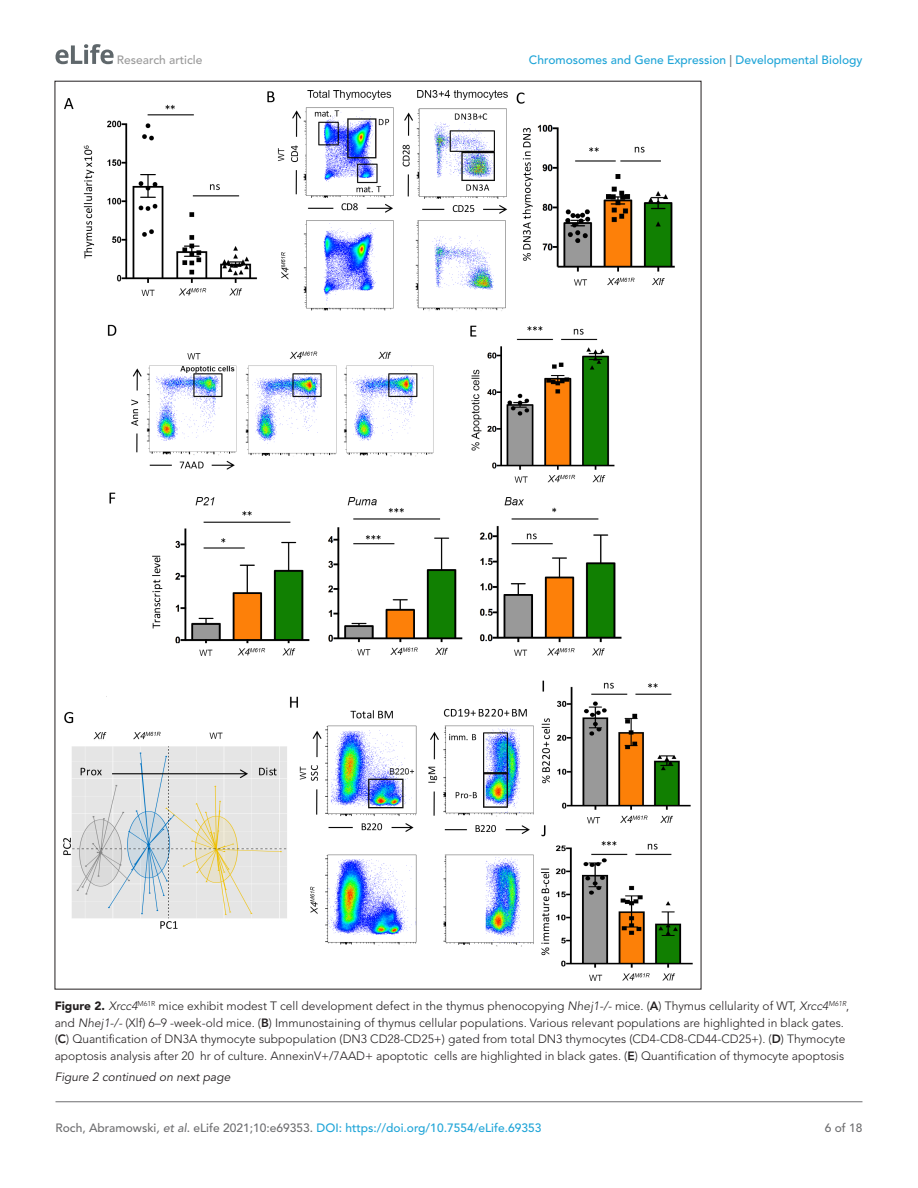
<style>
.page{position:relative;width:918px;height:1188px;background:#fff}
.page>*{position:absolute;margin:0;border:0;box-sizing:border-box;transform-origin:0 0}
.t1{font:300 12px/16.5px "Avenir LT Std";color:#231f20}
.t2{font:500 12px "Avenir LT Std";color:#1ea4d7}
.t3{font:italic 12px "Avenir LT Std";color:#231f20}
.t4{font:500 12px "Avenir LT Std";color:#9a9a9a}
.t5{font:500 12px "Avenir LT Std";color:#6e6e70}
.s1{color:#6e6e70}
.s2{font-weight:900}
.s3{font-style:italic}
.s4{font-weight:800}
.s5{font-style:italic;color:#6e6e70}
</style>
<div class="page">
<svg style="left:56px;top:44px;width:58px;height:20px"></svg>
<hr style="left:56px;top:1101px;width:806px;height:1px;background:#6e6e70">
<img style="left:64px;top:90px;width:628px;height:890px">
<p class="t4" style="left:117px;top:53px;width:87px">Research article</p>
<p class="t2" style="left:529px;top:53px;width:335px">Chromosomes and Gene Expression <span class="s1">|</span> Developmental Biology</p>
<p class="t1" style="left:55px;top:998px;width:796px"><span class="s2">Figure 2.</span> <span class="s3">Xrcc4</span><sup>M61R</sup> mice exhibit modest T cell development defect in the thymus phenocopying <span class="s3">Nhej1-/-</span> mice. (<span class="s4">A</span>) Thymus cellularity of WT, <span class="s3">Xrcc4</span><sup>M61R</sup>, and <span class="s3">Nhej1-/-</span> (Xlf) 6–9 -week-old mice. (<span class="s4">B</span>) Immunostaining of thymus cellular populations. Various relevant populations are highlighted in black gates. (<span class="s4">C</span>) Quantification of DN3A thymocyte subpopulation (DN3 CD28-CD25+) gated from total DN3 thymocytes (CD4-CD8-CD44-CD25+). (<span class="s4">D</span>) Thymocyte apoptosis analysis after 20 hr of culture. AnnexinV+/7AAD+ apoptotic cells are highlighted in black gates. (<span class="s4">E</span>) Quantification of thymocyte apoptosis</p>
<p class="t3" style="left:55px;top:1070px;width:177px">Figure 2 continued on next page</p>
<p class="t2" style="left:56px;top:1121px;width:487px"><span class="s1">Roch, Abramowski</span><span class="s5">, et al</span><span class="s1">. eLife 2021;10:e69353.</span> DOI: https://doi.org/10.7554/eLife.69353</p>
<p class="t5" style="left:825px;top:1121px;width:39px">6 of 18</p>
</div>
